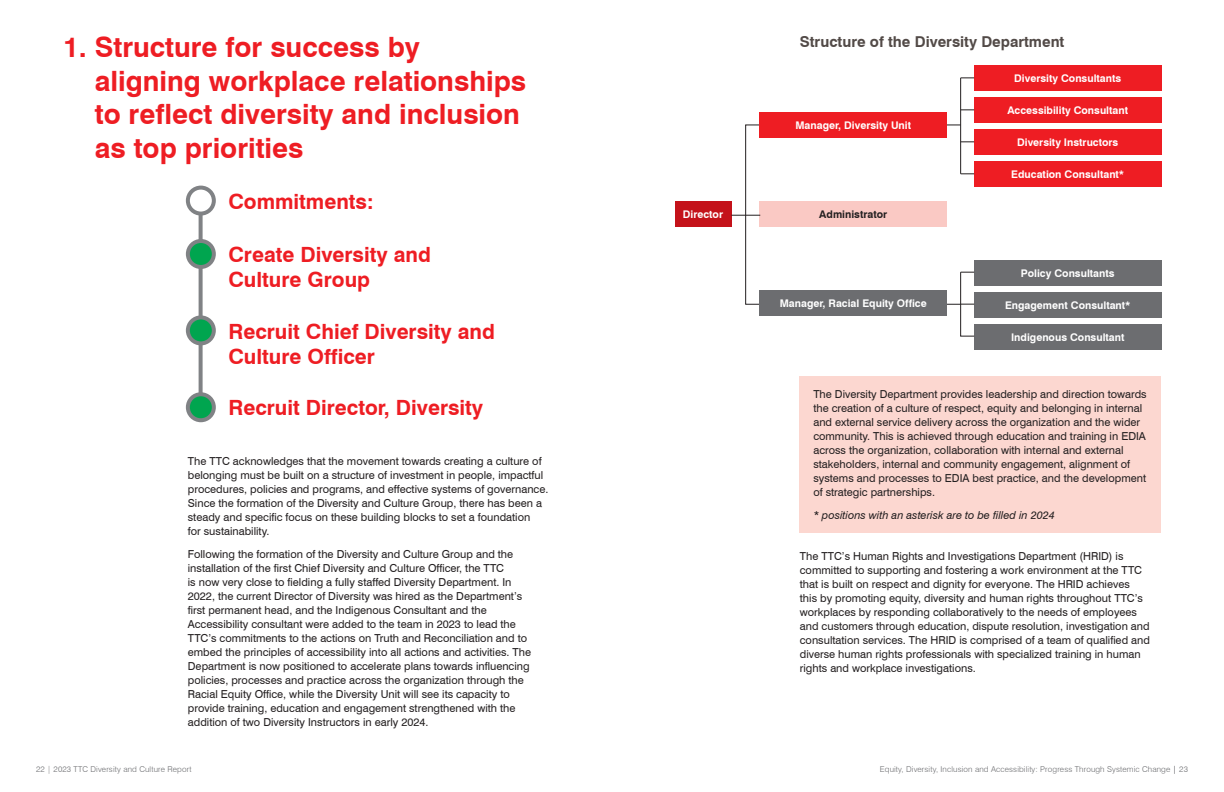
<style>
.page{position:relative;width:1224px;height:792px;background:#fff}
.page>*{position:absolute;margin:0;border:0;box-sizing:border-box;transform-origin:0 0}
.t1{font:700 28px/33.6px "Swiss 721 BT";color:#ee1d23}
.t2{font:700 21px/25.2px "Swiss 721 BT";color:#ee1d23}
.t3{font:700 15px "Swiss 721 BT";color:#524a47}
.t4{font:11px/14px "Swiss 721 BT";color:#231f20}
.t5{font:italic 11px "Swiss 721 BT";color:#231f20}
.t6{font:700 10.5px "Swiss 721 BT";color:#fff}
.t7{font:700 10.5px "Swiss 721 BT";color:#231f20}
.t8{font:300 8px "Swiss 721 BT";letter-spacing:.015em;color:#6c6d70}
</style>
<div class="page">
<svg style="left:199px;top:216px;width:4px;height:176px"></svg>
<div style="left:186px;top:186px;width:30px;height:30px;border:4px solid #808285;border-radius:50%"></div>
<div style="left:188px;top:241px;width:26px;height:26px;background:#00a54f;border-radius:50%"></div>
<div style="left:186px;top:239px;width:30px;height:30px;border:4px solid #808285;border-radius:50%"></div>
<div style="left:188px;top:317px;width:26px;height:26px;background:#00a54f;border-radius:50%"></div>
<div style="left:186px;top:315px;width:30px;height:30px;border:4px solid #808285;border-radius:50%"></div>
<div style="left:188px;top:394px;width:26px;height:26px;background:#00a54f;border-radius:50%"></div>
<div style="left:186px;top:392px;width:30px;height:30px;border:4px solid #808285;border-radius:50%"></div>
<div style="left:675px;top:201px;width:56px;height:26px;background:#c4121a"></div>
<div style="left:760px;top:112px;width:187px;height:26px;background:#ee1d23"></div>
<div style="left:760px;top:201px;width:187px;height:26px;background:#fac9c4"></div>
<div style="left:760px;top:291px;width:187px;height:25px;background:#6c6d70"></div>
<svg style="left:731px;top:215px;width:29px;height:1px"></svg>
<div style="left:974px;top:65px;width:187px;height:26px;background:#ee1d23"></div>
<div style="left:974px;top:97px;width:187px;height:26px;background:#ee1d23"></div>
<div style="left:974px;top:129px;width:187px;height:26px;background:#ee1d23"></div>
<div style="left:974px;top:161px;width:187px;height:26px;background:#ee1d23"></div>
<div style="left:974px;top:260px;width:187px;height:26px;background:#6c6d70"></div>
<div style="left:974px;top:292px;width:187px;height:26px;background:#6c6d70"></div>
<div style="left:974px;top:324px;width:187px;height:26px;background:#6c6d70"></div>
<hr style="left:960px;top:78px;width:1px;height:96px;background:#231f20">
<svg style="left:961px;top:78px;width:13px;height:1px"></svg>
<svg style="left:961px;top:110px;width:13px;height:1px"></svg>
<svg style="left:961px;top:142px;width:13px;height:1px"></svg>
<svg style="left:961px;top:174px;width:13px;height:1px"></svg>
<svg style="left:960px;top:272px;width:14px;height:65px"></svg>
<div style="left:800px;top:376px;width:361px;height:156px;background:#fcd7d0"></div>
<h1 class="t1" style="left:95px;top:30px;width:433px;text-indent:-32px">1. Structure for success by aligning workplace relationships to reflect diversity and inclusion as top priorities</h1>
<h2 class="t2" style="left:228px;top:189px;width:147px">Commitments:</h2>
<h2 class="t2" style="left:228px;top:241px;width:204px">Create Diversity and<br>Culture Group</h2>
<h2 class="t2" style="left:228px;top:318px;width:268px">Recruit Chief Diversity and<br>Culture Officer</h2>
<h2 class="t2" style="left:228px;top:394px;width:256px">Recruit Director, Diversity</h2>
<p class="t4" style="left:188px;top:454px;width:362px">The TTC acknowledges that the movement towards creating a culture of belonging must be built on a structure of investment in people, impactful procedures, policies and programs, and effective systems of governance.<br>Since the formation of the Diversity and Culture Group, there has been a steady and specific focus on these building blocks to set a foundation<br>for sustainability.</p>
<p class="t4" style="left:188px;top:547px;width:345px">Following the formation of the Diversity and Culture Group and the installation of the first Chief Diversity and Culture Officer, the TTC<br>is now very close to fielding a fully staffed Diversity Department. In 2022, the current Director of Diversity was hired as the Department’s first permanent head, and the Indigenous Consultant and the Accessibility consultant were added to the team in 2023 to lead the TTC’s commitments to the actions on Truth and Reconciliation and to embed the principles of accessibility into all actions and activities. The Department is now positioned to accelerate plans towards influencing policies, processes and practice across the organization through the Racial Equity Office, while the Diversity Unit will see its capacity to provide training, education and engagement strengthened with the addition of two Diversity Instructors in early 2024.</p>
<p class="t6" style="left:683px;top:208px;width:42px">Director</p>
<h3 class="t3" style="left:800px;top:32px;width:266px">Structure of the Diversity Department</h3>
<p class="t6" style="left:795px;top:119px;width:117px">Manager, Diversity Unit</p>
<p class="t7" style="left:819px;top:208px;width:69px">Administrator</p>
<p class="t6" style="left:780px;top:297px;width:149px">Manager, Racial Equity Office</p>
<p class="t6" style="left:1014px;top:71px;width:108px">Diversity Consultants</p>
<p class="t6" style="left:1007px;top:104px;width:122px">Accessibility Consultant</p>
<p class="t6" style="left:1017px;top:136px;width:103px">Diversity Instructors</p>
<p class="t6" style="left:1011px;top:168px;width:114px">Education Consultant*</p>
<p class="t6" style="left:1021px;top:267px;width:95px">Policy Consultants</p>
<p class="t6" style="left:1005px;top:299px;width:127px">Engagement Consultant*</p>
<p class="t6" style="left:1011px;top:331px;width:115px">Indigenous Consultant</p>
<p class="t4" style="left:813px;top:386px;width:335px">The Diversity Department provides leadership and direction towards the creation of a culture of respect, equity and belonging in internal and external service delivery across the organization and the wider community. This is achieved through education and training in EDIA across the organization, collaboration with internal and external stakeholders, internal and community engagement, alignment of systems and processes to EDIA best practice, and the development of strategic partnerships.</p>
<p class="t5" style="left:813px;top:507px;width:243px">* positions with an asterisk are to be filled in 2024</p>
<p class="t4" style="left:800px;top:549px;width:352px">The TTC’s Human Rights and Investigations Department (HRID) is committed to supporting and fostering a work environment at the TTC that is built on respect and dignity for everyone. The HRID achieves<br>this by promoting equity, diversity and human rights throughout TTC’s workplaces by responding collaboratively to the needs of employees and customers through education, dispute resolution, investigation and consultation services. The HRID is comprised of a team of qualified and diverse human rights professionals with specialized training in human rights and workplace investigations.</p>
<p class="t8" style="left:36px;top:764px;width:157px">22 | 2023 TTC Diversity and Culture Report</p>
<p class="t8" style="left:880px;top:764px;width:310px">Equity, Diversity, Inclusion and Accessibility: Progress Through Systemic Change | 23</p>
</div>
